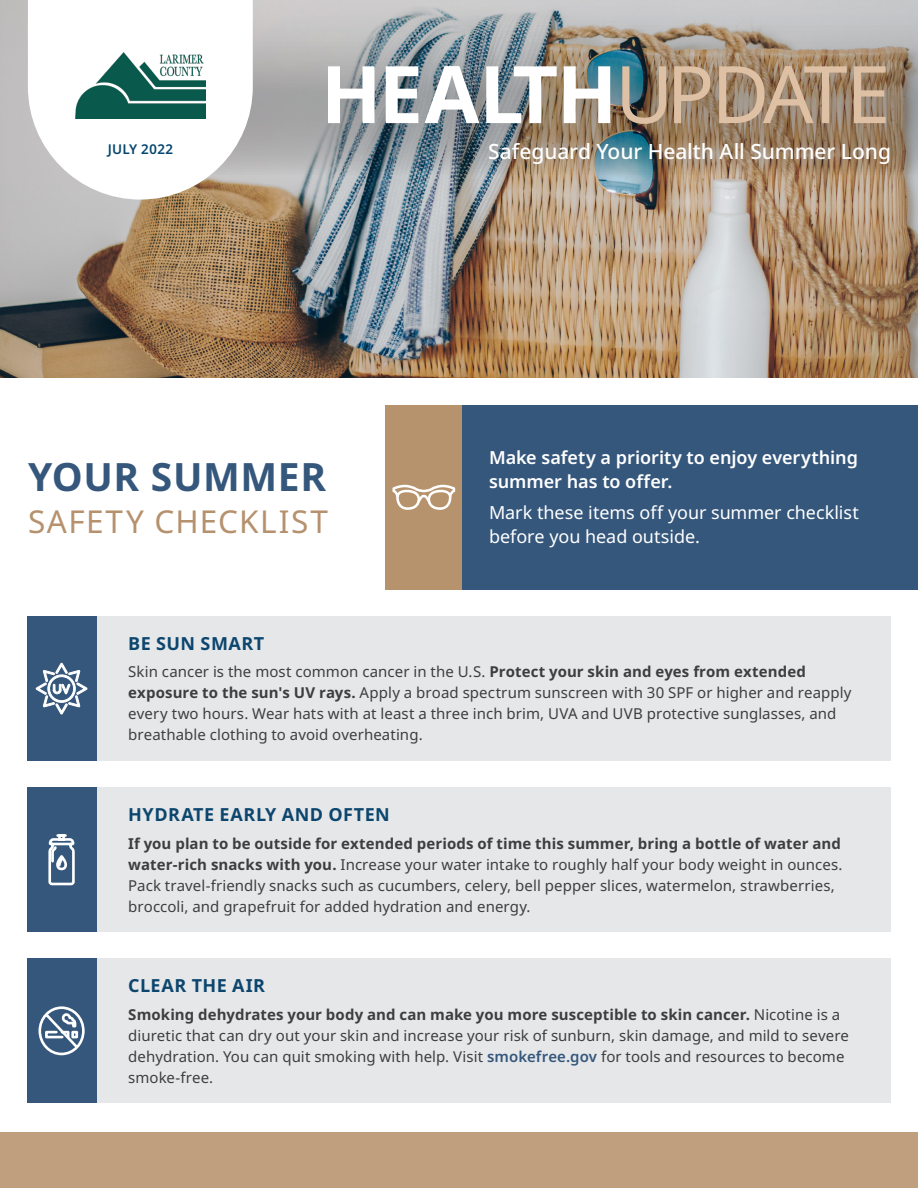
<style>
.page{position:relative;width:918px;height:1188px;background:#fff}
.page>*{position:absolute;margin:0;border:0;box-sizing:border-box;transform-origin:0 0}
.t1{font:700 79.5px "Noto Sans";letter-spacing:-.02em;color:#fff}
.t2{font:700 39px "Noto Sans";letter-spacing:.015em;color:#35577c}
.t3{font:31.5px "Noto Sans";letter-spacing:.05em;color:#b5916d}
.t4{font:500 21px "Noto Sans";letter-spacing:-.005em;color:#fff}
.t5{font:18px/24px "Noto Sans";letter-spacing:-.005em;color:#fff}
.t6{font:600 18px/24px "Noto Sans";color:#fff}
.t7{font:700 18px "Noto Sans";letter-spacing:.025em;color:#0c466e}
.t8{font:15px/21px "Noto Sans";letter-spacing:.005em;color:#3e3e3f}
.t9{font:600 13.5px "Noto Sans";letter-spacing:.02em;color:#05466e}
.s1{font-weight:400;color:#dec0a4}
.s2{font-weight:700}
.s3{font-weight:600;color:#35577c}
</style>
<div class="page">
<div style="left:0;top:1133px;width:918px;height:55px;background:#bf9f7e"></div>
<img style="left:0;top:0;width:918px;height:378px">
<img style="left:253px;top:0;width:665px;height:176px">
<svg style="left:28px;top:0;width:225px;height:200px"></svg>
<img style="left:75px;top:53px;width:130px;height:66px">
<div style="left:81px;top:959px;width:810px;height:144px;background:#e6e7e9"></div>
<div style="left:27px;top:959px;width:69px;height:144px;background:#35577c"></div>
<div style="left:462px;top:405px;width:456px;height:185px;background:#35577c"></div>
<div style="left:386px;top:405px;width:76px;height:185px;background:#b6926d"></div>
<div style="left:81px;top:617px;width:810px;height:144px;background:#e6e7e9"></div>
<div style="left:27px;top:617px;width:69px;height:144px;background:#35577c"></div>
<svg style="left:35px;top:662px;width:53px;height:53px"></svg>
<div style="left:81px;top:788px;width:810px;height:144px;background:#e6e7e9"></div>
<div style="left:27px;top:788px;width:69px;height:144px;background:#35577c"></div>
<svg style="left:48px;top:834px;width:27px;height:52px"></svg>
<svg style="left:38px;top:1006px;width:47px;height:50px"></svg>
<svg style="left:392px;top:485px;width:63px;height:25px"></svg>
<h1 class="t1" style="left:321px;top:38px;width:571px">HEALTH<span class="s1">UPDATE</span></h1>
<p class="t9" style="left:108px;top:139px;width:67px">JULY 2022</p>
<h3 class="t4" style="left:488px;top:136px;width:404px">Safeguard Your Health All Summer Long</h3>
<h2 class="t2" style="left:28px;top:449px;width:300px">YOUR SUMMER</h2>
<h3 class="t3" style="left:28px;top:499px;width:301px">SAFETY CHECKLIST</h3>
<p class="t6" style="left:489px;top:446px;width:371px">Make safety a priority to enjoy everything summer has to offer.</p>
<p class="t5" style="left:489px;top:501px;width:371px">Mark these items off your summer checklist before you head outside.</p>
<p class="t7" style="left:128px;top:630px;width:138px">BE SUN SMART</p>
<p class="t8" style="left:128px;top:662px;width:725px">Skin cancer is the most common cancer in the U.S. <span class="s2">Protect your skin and eyes from extended exposure to the sun's UV rays.</span> Apply a broad spectrum sunscreen with 30 SPF or higher and reapply every two hours. Wear hats with at least a three inch brim, UVA and UVB protective sunglasses, and breathable clothing to avoid overheating.</p>
<p class="t7" style="left:128px;top:802px;width:263px">HYDRATE EARLY AND OFTEN</p>
<p class="t8" style="left:128px;top:833px;width:716px"><span class="s2">If you plan to be outside for extended periods of time this summer, bring a bottle of water and water-rich snacks with you.</span> Increase your water intake to roughly half your body weight in ounces.<br>Pack travel-friendly snacks such as cucumbers, celery, bell pepper slices, watermelon, strawberries, broccoli, and grapefruit for added hydration and energy.</p>
<p class="t7" style="left:128px;top:973px;width:138px">CLEAR THE AIR</p>
<p class="t8" style="left:128px;top:1004px;width:722px"><span class="s2">Smoking dehydrates your body and can make you more susceptible to skin cancer.</span> Nicotine is a diuretic that can dry out your skin and increase your risk of sunburn, skin damage, and mild to severe dehydration. You can quit smoking with help. Visit <span class="s3">smokefree.gov</span> for tools and resources to become smoke-free.</p>
</div>
